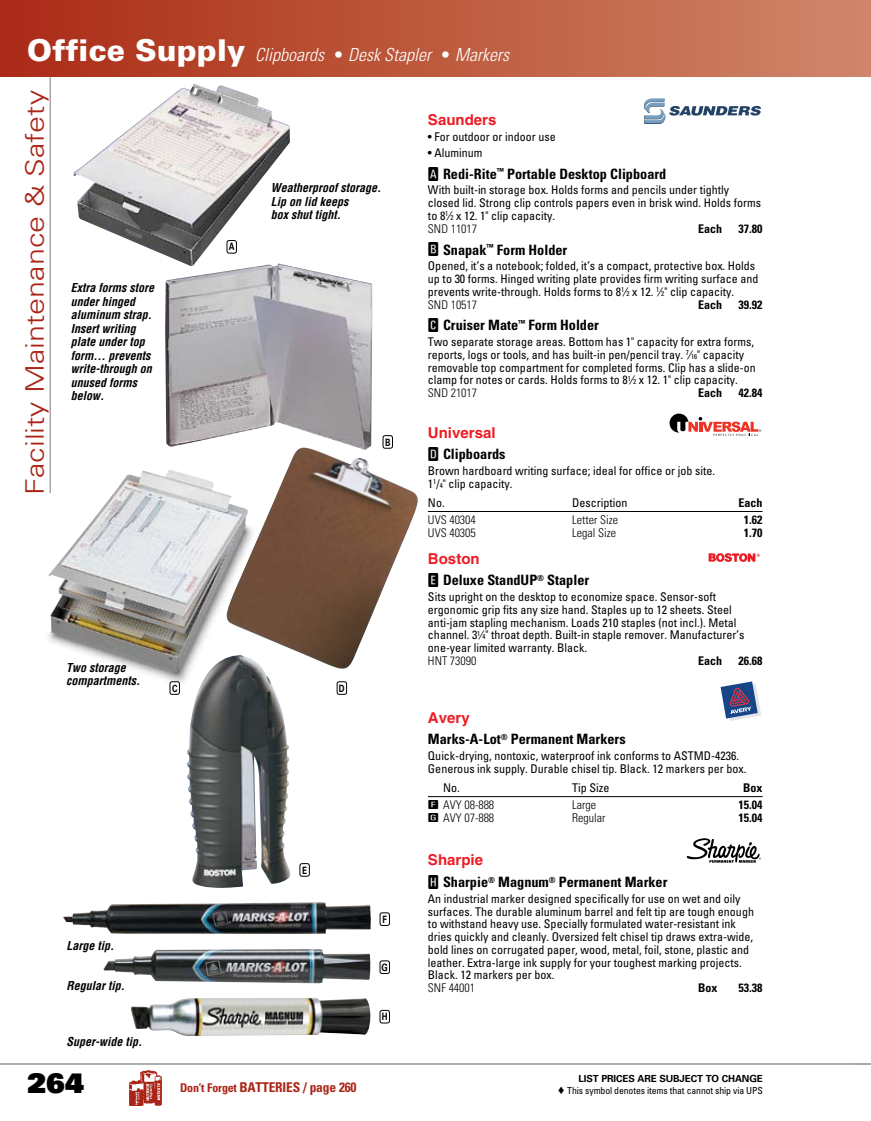
<style>
.page{position:relative;width:871px;height:1121px;background:#fff}
.page>*{position:absolute;margin:0;border:0;box-sizing:border-box;transform-origin:0 0}
.t1{font:27px "Univers LT Std X Black";color:#000}
.t2{font:300 25.5px "Univers LT Std";color:#aa2518;scale:1.2 1}
.t3{font:italic 300 condensed 18px "Univers LT Std";color:#fff}
.t4{font:700 15px "Helvetica LT Std";color:#ed1c24}
.t5{font:700 condensed 14.25px "Univers LT Std";color:#000}
.t6{font:700 condensed 13.5px "Univers LT Std";letter-spacing:-.015em;color:#aa2518}
.t7{font:condensed 12px/12.8px "Univers LT Std";color:#000}
.t8{font:italic 700 condensed 12px/13.5px "Helvetica LT Std";color:#000}
.t9{font:700 condensed 12px "Univers LT Std";color:#000}
.t10{font:300 condensed 12px "Univers LT Std";color:#000}
.t11{font:700 10.2px "Univers LT Std";color:#000;scale:.8 1}
.t12{font:condensed 9.75px "Univers LT Std";letter-spacing:-.01em;color:#000}
.t13{font:700 9.75px "Univers LT Std";letter-spacing:-.01em;color:#000}
.s1{font-weight:900;font-style:normal;font-stretch:normal;font-size:30px}
.s2{font-style:normal}
.s3{font-size:12px}
.s4{font-family:"Catalog Bld";font-weight:400;font-stretch:normal;font-size:21px}
.s5{font-size:7.05px}
.s6{font-weight:300}
.s7{font-family:"Catalog Bld";font-weight:400;font-stretch:normal;font-size:13.5px}
</style>
<div class="page">
<hr style="left:50px;top:76px;width:1px;height:417px;background:#a7a9ac">
<div style="left:0;top:0;width:871px;height:76px;background:linear-gradient(to right,#ab2c15,#cf8769)"></div>
<img style="left:129px;top:1070px;width:33px;height:36px">
<hr style="left:0;top:1063px;width:871px;height:1px;background:#a7a9ac">
<img style="left:48px;top:468px;width:177px;height:220px">
<hr style="left:428px;top:511px;width:334px;height:1px;background:#000">
<hr style="left:428px;top:796px;width:334px;height:1px;background:#000">
<svg style="left:644px;top:98px;width:117px;height:26px"></svg>
<svg style="left:669px;top:413px;width:92px;height:23px"></svg>
<svg style="left:708px;top:553px;width:52px;height:9px"></svg>
<svg style="left:720px;top:681px;width:41px;height:40px"></svg>
<svg style="left:687px;top:838px;width:74px;height:24px"></svg>
<img style="left:165px;top:266px;width:207px;height:181px">
<img style="left:73px;top:84px;width:217px;height:182px">
<img style="left:225px;top:447px;width:193px;height:222px">
<img style="left:187px;top:655px;width:103px;height:233px">
<img style="left:131px;top:998px;width:240px;height:38px">
<img style="left:103px;top:949px;width:267px;height:34px">
<div style="left:227px;top:240px;width:9px;height:13px;background:#fff;border-radius:2px"></div>
<div style="left:227px;top:240px;width:10px;height:14px;border:1px solid #000;border-radius:2px"></div>
<div style="left:383px;top:435px;width:10px;height:14px;border:1px solid #000;border-radius:2px"></div>
<div style="left:170px;top:681px;width:9px;height:13px;background:#fff;border-radius:2px"></div>
<div style="left:170px;top:681px;width:10px;height:14px;border:1px solid #000;border-radius:2px"></div>
<div style="left:337px;top:681px;width:10px;height:14px;border:1px solid #000;border-radius:2px"></div>
<div style="left:299px;top:863px;width:11px;height:13px;border:1px solid #000;border-radius:2px"></div>
<div style="left:380px;top:912px;width:10px;height:13px;border:1px solid #000;border-radius:2px"></div>
<div style="left:380px;top:960px;width:10px;height:13px;border:1px solid #000;border-radius:2px"></div>
<div style="left:380px;top:1010px;width:10px;height:13px;border:1px solid #000;border-radius:2px"></div>
<p class="t3" style="left:27px;top:44px;width:484px"><span class="s1">Office Supply</span> Clipboards <span class="s2">•</span> Desk Stapler <span class="s2">•</span> Markers</p>
<p class="t2" style="left:20px;top:495px;width:339px;rotate:-90deg">Facility Maintenance &amp; Safety</p>
<p class="t8" style="left:71px;top:281px;width:85px">Extra forms store under hinged aluminum strap.<br>Insert writing plate under top form... prevents write-through on unused forms below.</p>
<p class="t11" style="left:229px;top:241px;width:9px">A</p>
<p class="t8" style="left:271px;top:181px;width:112px">Weatherproof storage.<br>Lip on lid keeps<br>box shut tight.</p>
<p class="t11" style="left:385px;top:436px;width:8px">B</p>
<p class="t8" style="left:66px;top:661px;width:75px">Two storage compartments.</p>
<p class="t11" style="left:172px;top:682px;width:8px">C</p>
<p class="t11" style="left:339px;top:682px;width:9px">D</p>
<p class="t8" style="left:66px;top:938px;width:49px">Large tip.</p>
<p class="t8" style="left:66px;top:979px;width:60px">Regular tip.</p>
<p class="t8" style="left:66px;top:1034px;width:77px">Super-wide tip.</p>
<p class="t1" style="left:27px;top:1065px;width:59px">264</p>
<p class="t11" style="left:302px;top:864px;width:8px">E</p>
<p class="t6" style="left:180px;top:1078px;width:178px"><span class="s3">Don’t Forget</span> BATTERIES / page 260</p>
<p class="t11" style="left:382px;top:913px;width:7px">F</p>
<p class="t11" style="left:382px;top:961px;width:9px">G</p>
<p class="t11" style="left:382px;top:1010px;width:9px">H</p>
<p class="t4" style="left:428px;top:111px;width:70px">Saunders</p>
<p class="t7" style="left:428px;top:130px;width:129px">• For outdoor or indoor use</p>
<p class="t7" style="left:428px;top:146px;width:56px">• Aluminum</p>
<p class="t5" style="left:428px;top:165px;width:240px"><span class="s4">A</span> Redi-Rite<sup>™</sup> Portable Desktop Clipboard</p>
<p class="t7" style="left:428px;top:184px;width:335px">With built-in storage box. Holds forms and pencils under tightly closed lid. Strong clip controls papers even in brisk wind. Holds forms to 8<sup>1</sup>⁄<span class="s5">2</span> x 12. 1" clip capacity.<br><span class="s6">SND 11017</span></p>
<p class="t9" style="left:698px;top:221px;width:25px">Each</p>
<p class="t9" style="left:738px;top:221px;width:25px">37.80</p>
<p class="t5" style="left:428px;top:241px;width:141px"><span class="s4">B</span> Snapak<sup>™</sup> Form Holder</p>
<p class="t7" style="left:428px;top:259px;width:332px">Opened, it’s a notebook; folded, it’s a compact, protective box. Holds up to 30 forms. Hinged writing plate provides firm writing surface and prevents write-through. Holds forms to 8<sup>1</sup>⁄<span class="s5">2</span> x 12. <sup>1</sup>⁄<span class="s5">2</span>" clip capacity.<br><span class="s6">SND 10517</span></p>
<p class="t9" style="left:698px;top:297px;width:25px">Each</p>
<p class="t9" style="left:738px;top:297px;width:25px">39.92</p>
<p class="t5" style="left:428px;top:316px;width:172px"><span class="s4">C</span> Cruiser Mate<sup>™</sup> Form Holder</p>
<p class="t7" style="left:428px;top:335px;width:329px">Two separate storage areas. Bottom has 1" capacity for extra forms, reports, logs or tools, and has built-in pen/pencil tray. <sup>7</sup>⁄<span class="s5">16</span>" capacity removable top compartment for completed forms. Clip has a slide-on clamp for notes or cards. Holds forms to 8<sup>1</sup>⁄<span class="s5">2</span> x 12. 1" clip capacity.<br><span class="s6">SND 21017</span></p>
<p class="t9" style="left:698px;top:385px;width:25px">Each</p>
<p class="t9" style="left:738px;top:385px;width:25px">42.84</p>
<p class="t4" style="left:428px;top:423px;width:69px">Universal</p>
<p class="t5" style="left:428px;top:445px;width:79px"><span class="s4">D</span> Clipboards</p>
<p class="t7" style="left:428px;top:464px;width:289px">Brown hardboard writing surface; ideal for office or job site.<br>1<sup>1</sup>/<span class="s5">4</span>" clip capacity.</p>
<p class="t7" style="left:428px;top:496px;width:18px">No.</p>
<p class="t7" style="left:572px;top:496px;width:57px">Description</p>
<p class="t9" style="left:738px;top:495px;width:25px">Each</p>
<p class="t10" style="left:428px;top:512px;width:49px">UVS 40304</p>
<p class="t10" style="left:572px;top:512px;width:47px">Letter Size</p>
<p class="t9" style="left:744px;top:512px;width:20px">1.62</p>
<p class="t10" style="left:428px;top:525px;width:49px">UVS 40305</p>
<p class="t10" style="left:572px;top:525px;width:45px">Legal Size</p>
<p class="t9" style="left:744px;top:525px;width:20px">1.70</p>
<p class="t4" style="left:428px;top:549px;width:53px">Boston</p>
<p class="t5" style="left:428px;top:571px;width:163px"><span class="s4">E</span> Deluxe StandUP<sup>®</sup> Stapler</p>
<p class="t7" style="left:428px;top:590px;width:318px">Sits upright on the desktop to economize space. Sensor-soft ergonomic grip fits any size hand. Staples up to 12 sheets. Steel anti-jam stapling mechanism. Loads 210 staples (not incl.). Metal channel. 3<sup>1</sup>⁄<span class="s5">4</span>" throat depth. Built-in staple remover. Manufacturer’s one-year limited warranty. Black.<br><span class="s6">HNT 73090</span></p>
<p class="t9" style="left:698px;top:653px;width:25px">Each</p>
<p class="t9" style="left:738px;top:653px;width:25px">26.68</p>
<p class="t4" style="left:428px;top:708px;width:43px">Avery</p>
<p class="t5" style="left:428px;top:730px;width:199px">Marks-A-Lot<sup>®</sup> Permanent Markers</p>
<p class="t7" style="left:428px;top:749px;width:320px">Quick-drying, nontoxic, waterproof ink conforms to ASTMD-4236.<br>Generous ink supply. Durable chisel tip. Black. 12 markers per box.</p>
<p class="t7" style="left:443px;top:781px;width:18px">No.</p>
<p class="t7" style="left:572px;top:781px;width:39px">Tip Size</p>
<p class="t9" style="left:743px;top:780px;width:21px">Box</p>
<p class="t10" style="left:428px;top:797px;width:68px"><span class="s7">F</span> AVY 08-888</p>
<p class="t10" style="left:572px;top:797px;width:25px">Large</p>
<p class="t9" style="left:738px;top:797px;width:25px">15.04</p>
<p class="t10" style="left:428px;top:810px;width:68px"><span class="s7">G</span> AVY 07-888</p>
<p class="t10" style="left:572px;top:810px;width:35px">Regular</p>
<p class="t9" style="left:738px;top:810px;width:25px">15.04</p>
<p class="t4" style="left:428px;top:850px;width:57px">Sharpie</p>
<p class="t5" style="left:428px;top:873px;width:241px"><span class="s4">H</span> Sharpie<sup>®</sup> Magnum<sup>®</sup> Permanent Marker</p>
<p class="t7" style="left:428px;top:892px;width:327px">An industrial marker designed specifically for use on wet and oily surfaces. The durable aluminum barrel and felt tip are tough enough to withstand heavy use. Specially formulated water-resistant ink dries quickly and cleanly. Oversized felt chisel tip draws extra-wide, bold lines on corrugated paper, wood, metal, foil, stone, plastic and leather. Extra-large ink supply for your toughest marking projects.<br>Black. 12 markers per box.<br><span class="s6">SNF 44001</span></p>
<p class="t9" style="left:698px;top:980px;width:21px">Box</p>
<p class="t9" style="left:738px;top:980px;width:25px">53.38</p>
<p class="t13" style="left:578px;top:1072px;width:186px">LIST PRICES ARE SUBJECT TO CHANGE</p>
<p class="t12" style="left:558px;top:1083px;width:206px">♦ This symbol denotes items that cannot ship via UPS</p>
</div>
